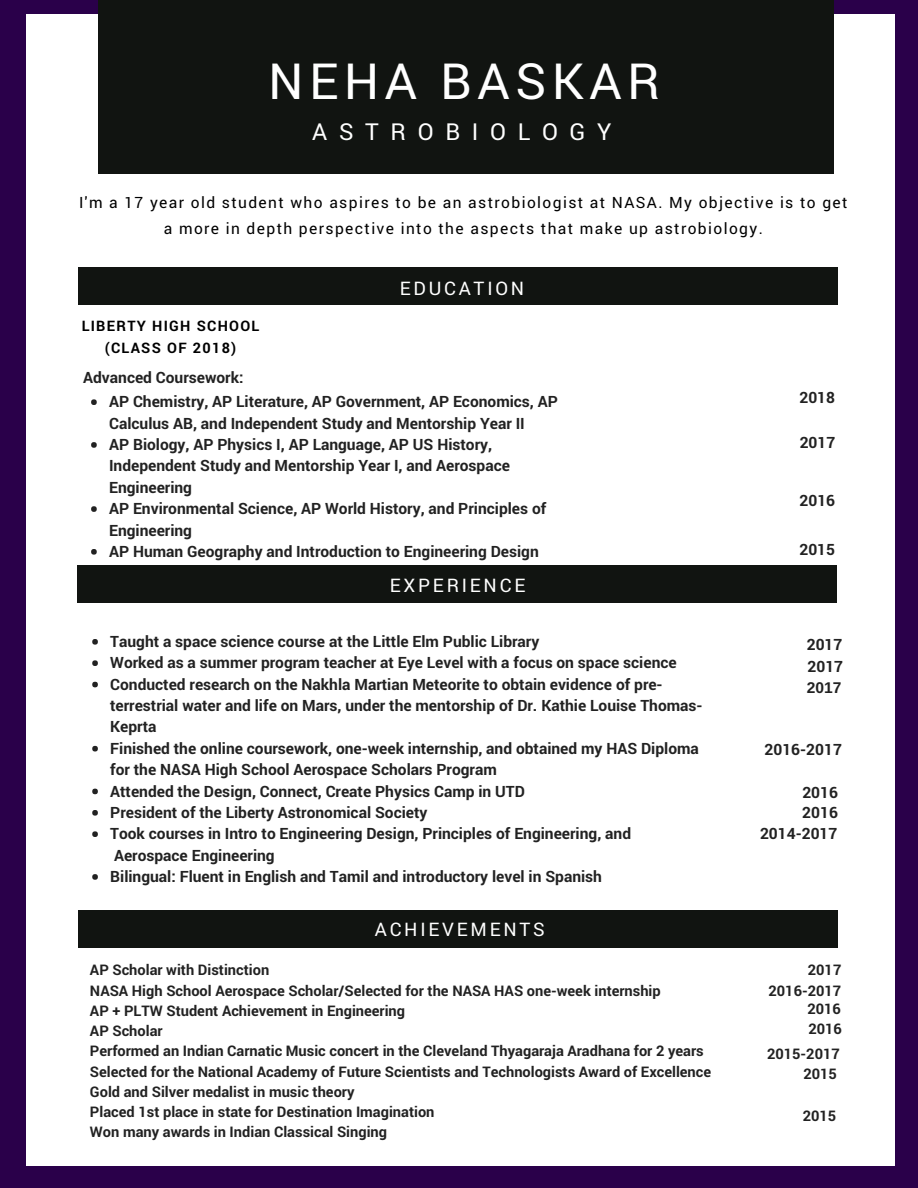
<style>
.page{position:relative;width:918px;height:1188px;background:#fff}
.page>*{position:absolute;margin:0;border:0;box-sizing:border-box;transform-origin:0 0}
.t1{font:49.8px "Roboto";letter-spacing:.11em;color:#fff}
.t2{font:23.4px "Roboto";letter-spacing:.5em;color:#fff}
.t3{font:18.75px "Roboto";letter-spacing:.15em;color:#fff}
.t4{font:700 15.6px/21.3px "Roboto";color:#222}
.t5{font:15.6px/25.8px "Roboto";letter-spacing:.09em;color:#000;text-align:center}
.t6{font:700 15.6px "Arimo";color:#222}
.t7{font:700 14.7px/20.2px "Roboto";color:#222}
.t8{font:700 14.4px/21.3px "Roboto";letter-spacing:.09em;color:#000;text-align:center}
</style>
<div class="page">
<div style="left:895px;top:1166px;width:23px;height:22px;background:#2a004a"></div>
<div style="left:0;top:13px;width:25px;height:1155px;background:#2a004a"></div>
<div style="left:0;top:1166px;width:25px;height:22px;background:#2a004a"></div>
<div style="left:895px;top:13px;width:23px;height:1155px;background:#2a004a"></div>
<div style="left:24px;top:1166px;width:873px;height:22px;background:#2a004a"></div>
<div style="left:895px;top:0;width:23px;height:14px;background:#2a004a"></div>
<div style="left:0;top:0;width:25px;height:14px;background:#2a004a"></div>
<div style="left:24px;top:0;width:873px;height:14px;background:#2a004a"></div>
<div style="left:78px;top:566px;width:759px;height:37px;background:#111411"></div>
<div style="left:79px;top:268px;width:759px;height:37px;background:#111411"></div>
<div style="left:79px;top:910px;width:759px;height:37px;background:#111411"></div>
<div style="left:98px;top:0;width:736px;height:173px;background:#111411"></div>
<svg style="left:92px;top:639px;width:6px;height:6px"></svg>
<svg style="left:92px;top:660px;width:6px;height:6px"></svg>
<svg style="left:92px;top:682px;width:6px;height:5px"></svg>
<svg style="left:92px;top:746px;width:6px;height:6px"></svg>
<svg style="left:92px;top:789px;width:6px;height:5px"></svg>
<svg style="left:92px;top:810px;width:6px;height:6px"></svg>
<svg style="left:92px;top:831px;width:6px;height:6px"></svg>
<svg style="left:92px;top:874px;width:6px;height:6px"></svg>
<svg style="left:91px;top:399px;width:6px;height:6px"></svg>
<svg style="left:91px;top:442px;width:6px;height:6px"></svg>
<svg style="left:91px;top:506px;width:6px;height:6px"></svg>
<svg style="left:91px;top:549px;width:6px;height:6px"></svg>
<h1 class="t1" style="left:268px;top:47px;width:393px">NEHA BASKAR</h1>
<h2 class="t2" style="left:312px;top:115px;width:301px">ASTROBIOLOGY</h2>
<p class="t5" style="left:79px;top:189px;width:770px">I'm a 17 year old student who aspires to be an astrobiologist at NASA. My objective is to get a more in depth perspective into the aspects that make up astrobiology.</p>
<p class="t8" style="left:82px;top:315px;width:179px">LIBERTY HIGH SCHOOL (CLASS OF 2018)</p>
<p class="t3" style="left:400px;top:275px;width:126px">EDUCATION</p>
<p class="t4" style="left:109px;top:364px;width:450px;line-height:24.8px;text-indent:-26px">Advanced Coursework:<br>AP Chemistry, AP Literature, AP Government, AP Economics, AP</p>
<p class="t4" style="left:109px;top:412px;width:439px">Calculus AB, and Independent Study and Mentorship Year II AP Biology, AP Physics I, AP Language, AP US History, Independent Study and Mentorship Year I, and Aerospace Engineering<br>AP Environmental Science, AP World History, and Principles of Engineering<br>AP Human Geography and Introduction to Engineering Design</p>
<p class="t3" style="left:390px;top:572px;width:137px">EXPERIENCE</p>
<p class="t4" style="left:110px;top:630px;width:594px">Taught a space science course at the Little Elm Public Library<br>Worked as a summer program teacher at Eye Level with a focus on space science Conducted research on the Nakhla Martian Meteorite to obtain evidence of pre&shy;terrestrial water and life on Mars, under the mentorship of Dr. Kathie Louise Thomas-Keprta<br>Finished the online coursework, one-week internship, and obtained my HAS Diploma for the NASA High School Aerospace Scholars Program<br>Attended the Design, Connect, Create Physics Camp in UTD<br>President of the Liberty Astronomical Society<br>Took courses in Intro to Engineering Design, Principles of Engineering, and Aerospace Engineering<br>Bilingual: Fluent in English and Tamil and introductory level in Spanish</p>
<p class="t3" style="left:375px;top:916px;width:172px">ACHIEVEMENTS</p>
<p class="t7" style="left:90px;top:960px;width:623px">AP Scholar with Distinction<br>NASA High School Aerospace Scholar/Selected for the NASA HAS one-week internship<br>AP + PLTW Student Achievement in Engineering<br>AP Scholar<br>Performed an Indian Carnatic Music concert in the Cleveland Thyagaraja Aradhana for 2 years Selected for the National Academy of Future Scientists and Technologists Award of Excellence Gold and Silver medalist in music theory<br>Placed 1st place in state for Destination Imagination<br>Won many awards in Indian Classical Singing</p>
<p class="t4" style="left:799px;top:386px;width:37px">2018</p>
<p class="t4" style="left:800px;top:431px;width:37px">2017</p>
<p class="t4" style="left:800px;top:490px;width:37px">2016</p>
<p class="t4" style="left:799px;top:538px;width:37px">2015</p>
<p class="t4" style="left:807px;top:634px;width:37px">2017</p>
<p class="t4" style="left:808px;top:655px;width:37px">2017</p>
<p class="t6" style="left:807px;top:679px;width:36px">2017</p>
<p class="t4" style="left:765px;top:738px;width:79px">2016-2017</p>
<p class="t4" style="left:802px;top:781px;width:37px">2016</p>
<p class="t4" style="left:802px;top:801px;width:37px">2016</p>
<p class="t4" style="left:760px;top:823px;width:79px">2014-2017</p>
<p class="t7" style="left:808px;top:960px;width:35px">2017</p>
<p class="t7" style="left:769px;top:980px;width:74px">2016-2017</p>
<p class="t7" style="left:807px;top:998px;width:35px">2016</p>
<p class="t7" style="left:808px;top:1018px;width:35px">2016</p>
<p class="t7" style="left:767px;top:1043px;width:74px">2015-2017</p>
<p class="t7" style="left:803px;top:1063px;width:35px">2015</p>
<p class="t7" style="left:803px;top:1105px;width:35px">2015</p>
</div>
